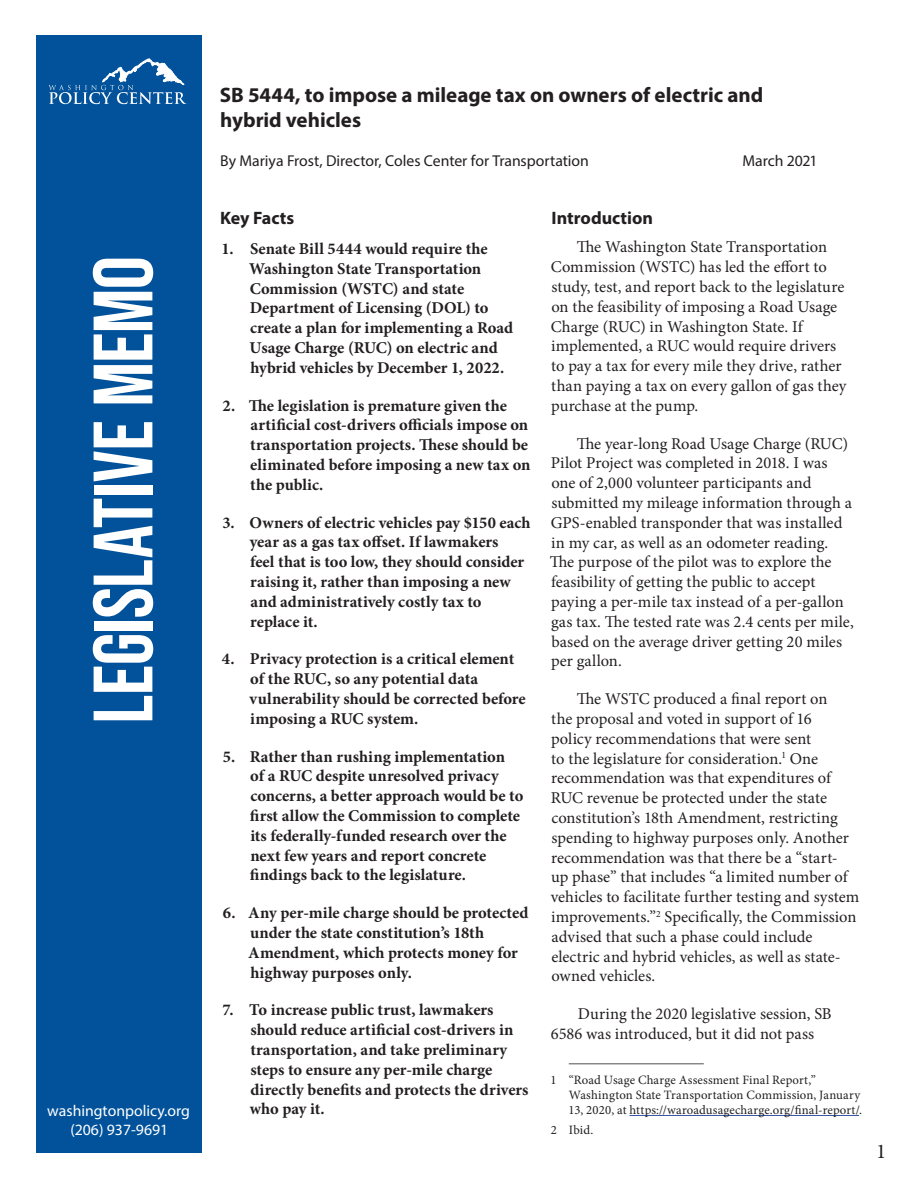
<style>
.page{position:relative;width:918px;height:1188px;background:#fff}
.page>*{position:absolute;margin:0;border:0;box-sizing:border-box;transform-origin:0 0}
.t1{font:84px "Bebas Neue";letter-spacing:-.01em;color:#fff}
.t2{font:700 21px/25.2px "Myriad Pro";color:#231f20}
.t3{font:21px "Minion Pro";color:#231f20}
.t4{font:700 18px "Myriad Pro";color:#231f20}
.t5{font:16.5px/19.8px "Minion Pro";color:#231f20}
.t6{font:700 16.5px/19.8px "Minion Pro";color:#231f20}
.t7{font:15.75px "Myriad Pro";color:#231f20}
.t8{font:15.75px/18.9px "Myriad Pro";color:#fff;text-align:center}
.t9{font:12.75px/15.3px "Minion Pro";letter-spacing:.01em;color:#231f20}
</style>
<div class="page">
<hr style="left:569px;top:1063px;width:135px;height:1px;background:#636366">
<hr style="left:630px;top:1115px;width:229px;height:1px;background:#3853a3">
<div style="left:36px;top:35px;width:166px;height:1118px;background:#01529a"></div>
<svg style="left:49px;top:58px;width:138px;height:46px"></svg>
<h1 class="t1" style="left:76px;top:724px;width:469px;rotate:-90deg">LEGISLATIVE MEMO</h1>
<p class="t8" style="left:47px;top:1101px;width:144px">washingtonpolicy.org (206) 937-9691</p>
<p class="t2" style="left:220px;top:82px;width:545px">SB 5444, to impose a mileage tax on owners of electric and hybrid vehicles</p>
<p class="t7" style="left:220px;top:151px;width:370px">By Mariya Frost, Director, Coles Center for Transportation</p>
<p class="t7" style="left:743px;top:151px;width:77px">March 2021</p>
<p class="t4" style="left:220px;top:206px;width:76px">Key Facts</p>
<p class="t6" style="left:249px;top:239px;width:266px;text-indent:-27px">1. Senate Bill 5444 would require the Washington State Transportation Commission (WSTC) and state Department of Licensing (DOL) to create a plan for implementing a Road Usage Charge (RUC) on electric and hybrid vehicles by December 1, 2022.</p>
<p class="t6" style="left:250px;top:395px;width:282px;text-indent:-28px">2. The legislation is premature given the artificial cost-drivers officials impose on transportation projects. These should be eliminated before imposing a new tax on the public.</p>
<p class="t6" style="left:250px;top:512px;width:282px;text-indent:-27px">3. Owners of electric vehicles pay $150 each year as a gas tax offset. If lawmakers<br>feel that is too low, they should consider raising it, rather than imposing a new and administratively costly tax to replace it.</p>
<p class="t6" style="left:250px;top:649px;width:278px;text-indent:-28px">4. Privacy protection is a critical element of the RUC, so any potential data vulnerability should be corrected before imposing a RUC system.</p>
<p class="t6" style="left:250px;top:746px;width:275px;text-indent:-27px">5. Rather than rushing implementation<br>of a RUC despite unresolved privacy concerns, a better approach would be to first allow the Commission to complete its federally-funded research over the next few years and report concrete findings back to the legislature.</p>
<p class="t6" style="left:248px;top:903px;width:282px;text-indent:-25px">6. Any per-mile charge should be protected under the state constitution’s 18th Amendment, which protects money for highway purposes only.</p>
<p class="t6" style="left:250px;top:1000px;width:280px;text-indent:-27px">7. To increase public trust, lawmakers should reduce artificial cost-drivers in transportation, and take preliminary steps to ensure any per-mile charge directly benefits and protects the drivers who pay it.</p>
<p class="t4" style="left:552px;top:206px;width:103px">Introduction</p>
<p class="t5" style="left:551px;top:237px;width:297px;text-indent:26px">The Washington State Transportation Commission (WSTC) has led the effort to study, test, and report back to the legislature on the feasibility of imposing a Road Usage Charge (RUC) in Washington State. If implemented, a RUC would require drivers to pay a tax for every mile they drive, rather than paying a tax on every gallon of gas they purchase at the pump.</p>
<p class="t5" style="left:550px;top:434px;width:306px;text-indent:27px">The year-long Road Usage Charge (RUC)<br>Pilot Project was completed in 2018. I was one of 2,000 volunteer participants and submitted my mileage information through a GPS-enabled transponder that was installed in my car, as well as an odometer reading.<br>The purpose of the pilot was to explore the feasibility of getting the public to accept paying a per-mile tax instead of a per-gallon gas tax. The tested rate was 2.4 cents per mile, based on the average driver getting 20 miles per gallon.</p>
<p class="t5" style="left:551px;top:689px;width:310px;text-indent:26px">The WSTC produced a final report on<br>the proposal and voted in support of 16<br>policy recommendations that were sent<br>to the legislature for consideration.<sup>1</sup> One recommendation was that expenditures of RUC revenue be protected under the state constitution’s 18th Amendment, restricting spending to highway purposes only. Another recommendation was that there be a “start-<br>up phase” that includes “a limited number of vehicles to facilitate further testing and system improvements.”<sup>2</sup> Specifically, the Commission advised that such a phase could include electric and hybrid vehicles, as well as state&shy;owned vehicles.</p>
<p class="t5" style="left:551px;top:1004px;width:282px;text-indent:27px">During the 2020 legislative session, SB<br>6586 was introduced, but it did not pass</p>
<p class="t9" style="left:568px;top:1072px;width:295px;text-indent:-18px">1 “Road Usage Charge Assessment Final Report,”<br>Washington State Transportation Commission, January<br>13, 2020, at https://waroadusagecharge.org/final-report/.</p>
<p class="t9" style="left:551px;top:1122px;width:44px">2 Ibid.</p>
<p class="t3" style="left:876px;top:1137px;width:12px">1</p>
</div>
